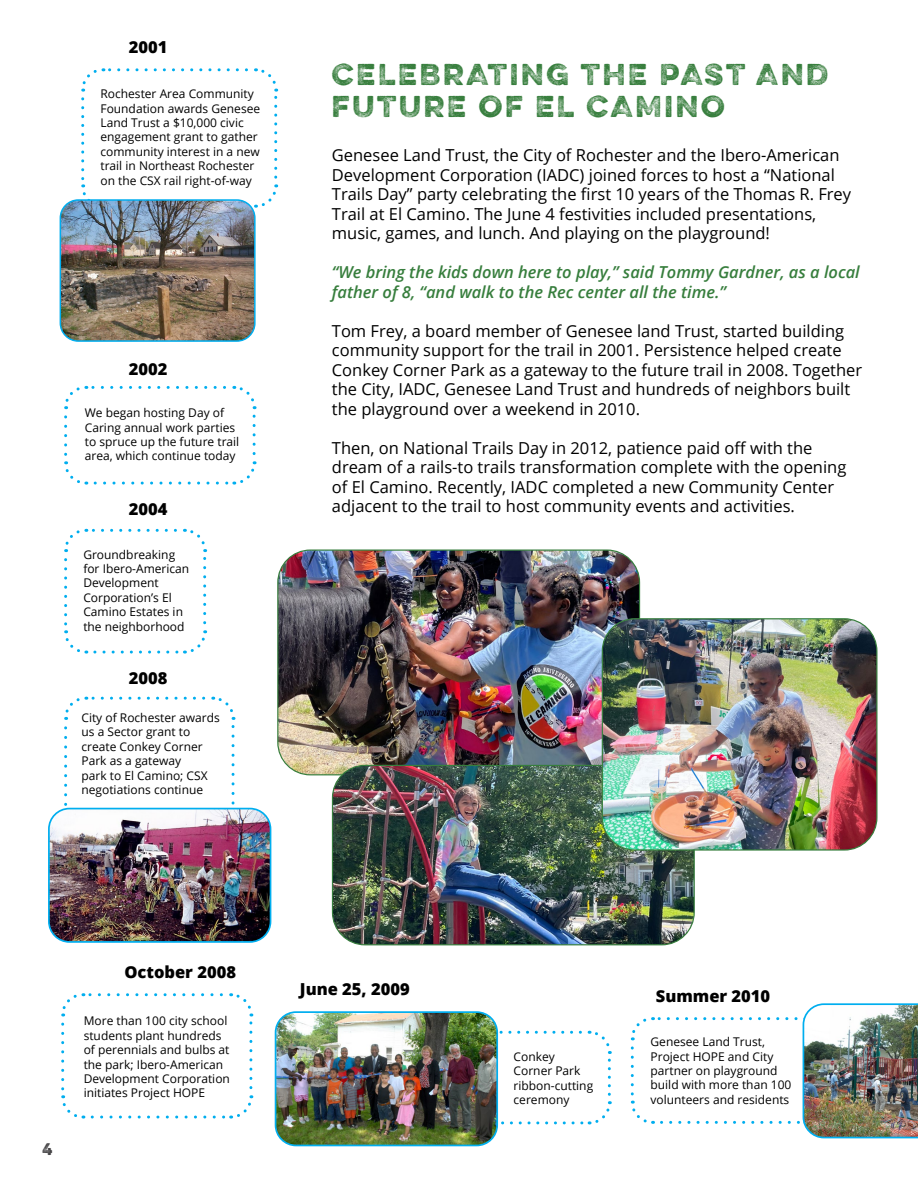
<style>
.page{position:relative;width:918px;height:1188px;background:#fff}
.page>*{position:absolute;margin:0;border:0;box-sizing:border-box;transform-origin:0 0}
.t1{font:300 27px/32.4px "Eveleth";letter-spacing:.1em;color:#377e3d}
.t2{font:16.5px/19.5px "Open Sans";color:#000}
.t3{font:italic 600 16.5px/19.5px "Open Sans";color:#377e3d}
.t4{font:800 16.5px "Open Sans";color:#000}
.t5{font:300 15px "Eveleth";color:#414042}
.t6{font:12px/14.4px "Open Sans";color:#000}
</style>
<div class="page">
<img style="left:278px;top:551px;width:362px;height:224px">
<img style="left:332px;top:765px;width:362px;height:180px">
<div style="left:332px;top:765px;width:363px;height:180px;border:1px solid #377e3d;border-radius:32px"></div>
<svg style="left:81px;top:99px;width:8px;height:100px"></svg>
<svg style="left:255px;top:184px;width:24px;height:24px"></svg>
<svg style="left:255px;top:68px;width:23px;height:109px"></svg>
<svg style="left:81px;top:68px;width:166px;height:24px"></svg>
<img style="left:60px;top:200px;width:195px;height:141px">
<div style="left:60px;top:199px;width:196px;height:143px;border:2px solid #00aeef;border-radius:18px"></div>
<svg style="left:64px;top:417px;width:23px;height:68px"></svg>
<svg style="left:95px;top:461px;width:162px;height:24px"></svg>
<svg style="left:234px;top:385px;width:22px;height:69px"></svg>
<svg style="left:64px;top:385px;width:161px;height:24px"></svg>
<svg style="left:64px;top:560px;width:23px;height:94px"></svg>
<svg style="left:95px;top:630px;width:113px;height:24px"></svg>
<svg style="left:184px;top:528px;width:23px;height:95px"></svg>
<svg style="left:64px;top:528px;width:111px;height:24px"></svg>
<svg style="left:63px;top:728px;width:24px;height:81px"></svg>
<svg style="left:213px;top:696px;width:22px;height:107px"></svg>
<svg style="left:64px;top:696px;width:140px;height:24px"></svg>
<img style="left:49px;top:809px;width:222px;height:132px">
<div style="left:48px;top:808px;width:223px;height:135px;border:2px solid #00aeef;border-radius:21px"></div>
<svg style="left:61px;top:1024px;width:23px;height:95px"></svg>
<svg style="left:92px;top:1095px;width:162px;height:24px"></svg>
<svg style="left:231px;top:993px;width:22px;height:95px"></svg>
<svg style="left:61px;top:993px;width:160px;height:23px"></svg>
<svg style="left:503px;top:1101px;width:109px;height:24px"></svg>
<svg style="left:589px;top:1030px;width:23px;height:64px"></svg>
<svg style="left:498px;top:1030px;width:82px;height:24px"></svg>
<img style="left:630px;top:1003px;width:288px;height:135px">
<img style="left:276px;top:1013px;width:221px;height:132px">
<div style="left:275px;top:1011px;width:223px;height:135px;border:2px solid #00aeef;border-radius:21px"></div>
<img style="left:602px;top:619px;width:274px;height:231px">
<div style="left:602px;top:618px;width:276px;height:233px;border:1px solid #377e3d;border-radius:32px"></div>
<p class="t4" style="left:129px;top:35px;width:40px">2001</p>
<p class="t6" style="left:100px;top:86px;width:161px">Rochester Area Community<br>Foundation awards Genesee<br>Land Trust a $10,000 civic engagement grant to gather community interest in a new trail in Northeast Rochester on the CSX rail right-of-way</p>
<p class="t4" style="left:129px;top:356px;width:40px">2002</p>
<p class="t6" style="left:85px;top:405px;width:156px">We began hosting Day of<br>Caring annual work parties to spruce up the future trail area, which continue today</p>
<p class="t4" style="left:129px;top:497px;width:40px">2004</p>
<p class="t6" style="left:83px;top:547px;width:107px">Groundbreaking for Ibero-American<br>Development<br>Corporation’s El<br>Camino Estates in the neighborhood</p>
<p class="t4" style="left:129px;top:665px;width:40px">2008</p>
<p class="t6" style="left:81px;top:710px;width:140px">City of Rochester awards us a Sector grant to create Conkey Corner<br>Park as a gateway<br>park to El Camino; CSX negotiations continue</p>
<h1 class="t1" style="left:332px;top:57px;width:498px">CELEBRATING THE PAST AND<br>FUTURE OF EL CAMINO</h1>
<p class="t2" style="left:332px;top:145px;width:521px">Genesee Land Trust, the City of Rochester and the Ibero-American Development Corporation (IADC) joined forces to host a “National Trails Day” party celebrating the first 10 years of the Thomas R. Frey Trail at El Camino. The June 4 festivities included presentations, music, games, and lunch. And playing on the playground!</p>
<p class="t3" style="left:332px;top:262px;width:529px">“We bring the kids down here to play,” said Tommy Gardner, as a local father of 8, “and walk to the Rec center all the time.”</p>
<p class="t2" style="left:332px;top:320px;width:532px">Tom Frey, a board member of Genesee land Trust, started building community support for the trail in 2001. Persistence helped create Conkey Corner Park as a gateway to the future trail in 2008. Together the City, IADC, Genesee Land Trust and hundreds of neighbors built the playground over a weekend in 2010.</p>
<p class="t2" style="left:332px;top:437px;width:516px">Then, on National Trails Day in 2012, patience paid off with the dream of a rails-to trails transformation complete with the opening of El Camino. Recently, IADC completed a new Community Center adjacent to the trail to host community events and activities.</p>
<p class="t5" style="left:42px;top:1138px;width:12px">4</p>
<p class="t4" style="left:124px;top:959px;width:113px">October 2008</p>
<p class="t6" style="left:84px;top:1013px;width:148px">More than 100 city school students plant hundreds of perennials and bulbs at the park; Ibero-American<br>Development Corporation initiates Project HOPE</p>
<p class="t4" style="left:300px;top:977px;width:111px">June 25, 2009</p>
<p class="t6" style="left:514px;top:1049px;width:81px">Conkey<br>Corner Park ribbon-cutting ceremony</p>
<p class="t4" style="left:656px;top:983px;width:116px">Summer 2010</p>
<p class="t6" style="left:651px;top:1034px;width:142px">Genesee Land Trust,<br>Project HOPE and City partner on playground build with more than 100 volunteers and residents</p>
</div>
